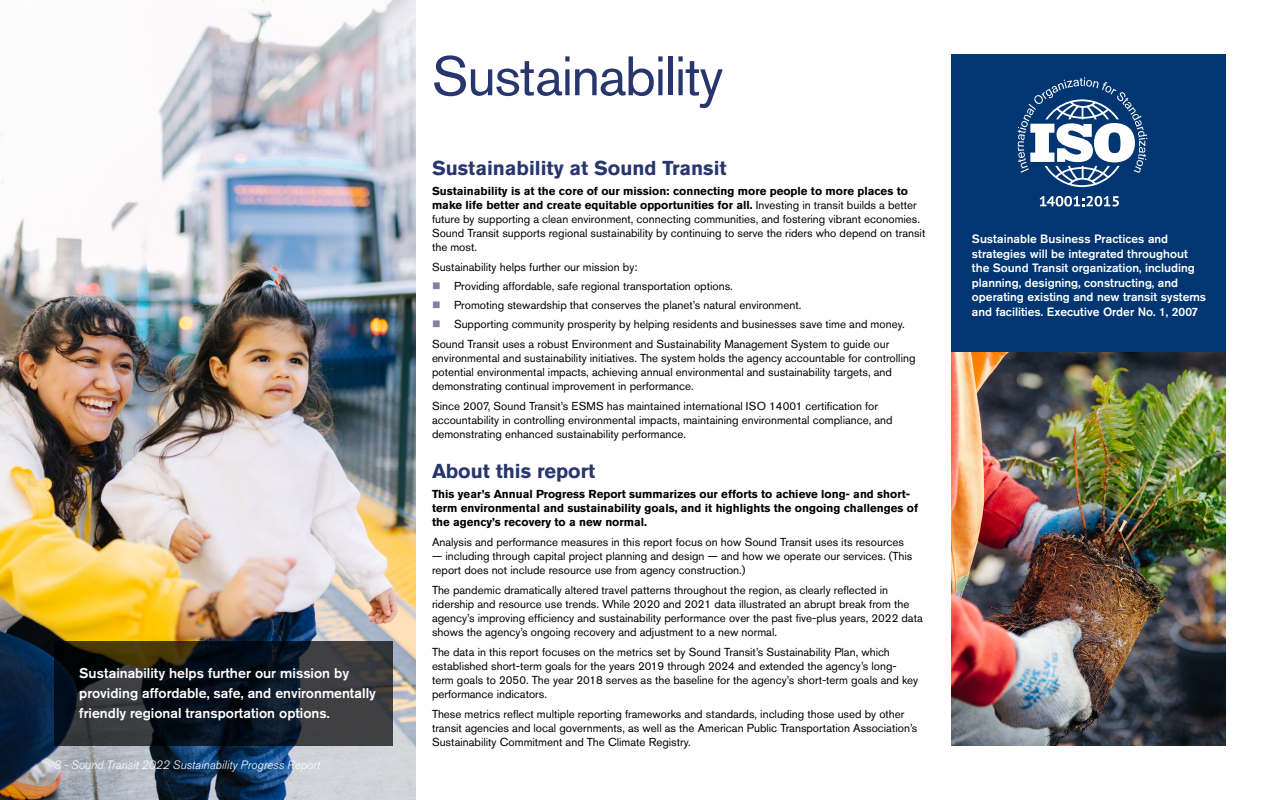
<style>
.page{position:relative;width:1280px;height:800px;background:#fff}
.page>*{position:absolute;margin:0;border:0;box-sizing:border-box;transform-origin:0 0}
.Section_headline{font:55px "Akzidenz Grotesk Std";letter-spacing:-.025em;color:#28366d}
.Headline_AkzGro_Bold_20_22_6px_after_blu{font:700 20px "Akzidenz Grotesk Std";color:#28366d}
.QUOTE_13_18_Akz_Bold_REV{font:500 14px/20px "Akzidenz Grotesk Std";color:#fff}
.Sidebar_text_reverse{font:500 12px/14.5px "Akzidenz Grotesk Std";color:#fff}
.Page_numbers{font:italic 300 12px "Akzidenz Grotesk Std";color:#fff}
.t1{font:11.5px/14px "Akzidenz Grotesk Std";color:#000}
.t2{font:700 11.5px/14px "Akzidenz Grotesk Std";color:#000}
.s1{font-weight:700}
</style>
<div class="page">
<div style="left:951px;top:54px;width:275px;height:298px;background:#013673"></div>
<img style="left:0;top:0;width:416px;height:800px">
<svg style="left:54px;top:641px;width:339px;height:105px;background:#202427"></svg>
<svg style="left:1018px;top:77px;width:129px;height:110px"></svg>
<svg style="left:1040px;top:196px;width:79px;height:11px"></svg>
<img style="left:951px;top:352px;width:275px;height:394px">
<p class="QUOTE_13_18_Akz_Bold_REV" style="left:79px;top:662px;width:298px">Sustainability helps further our mission by providing affordable, safe, and environmentally friendly regional transportation options.</p>
<p class="Page_numbers" style="left:54px;top:758px;width:267px">3 - Sound Transit 2022 Sustainability Progress Report</p>
<p class="Section_headline" style="left:432px;top:43px;width:293px">Sustainability</p>
<p class="Headline_AkzGro_Bold_20_22_6px_after_blu" style="left:432px;top:156px;width:296px">Sustainability at Sound Transit</p>
<p class="t1" style="left:432px;top:184px;width:495px"><span class="s1">Sustainability is at the core of our mission: connecting more people to more places to make life better and create equitable opportunities for all.</span> Investing in transit builds a better future by supporting a clean environment, connecting communities, and fostering vibrant economies.<br>Sound Transit supports regional sustainability by continuing to serve the riders who depend on transit the most.</p>
<p class="t1" style="left:432px;top:260px;width:207px">Sustainability helps further our mission by:</p>
<p class="t1" style="left:454px;top:279px;width:280px">Providing affordable, safe regional transportation options.</p>
<p class="t1" style="left:454px;top:298px;width:349px">Promoting stewardship that conserves the planet’s natural environment.</p>
<p class="t1" style="left:454px;top:317px;width:452px">Supporting community prosperity by helping residents and businesses save time and money.</p>
<p class="t1" style="left:432px;top:337px;width:485px">Sound Transit uses a robust Environment and Sustainability Management System to guide our environmental and sustainability initiatives. The system holds the agency accountable for controlling potential environmental impacts, achieving annual environmental and sustainability targets, and demonstrating continual improvement in performance.</p>
<p class="t1" style="left:432px;top:399px;width:462px">Since 2007, Sound Transit’s ESMS has maintained international ISO 14001 certification for accountability in controlling environmental impacts, maintaining environmental compliance, and demonstrating enhanced sustainability performance.</p>
<p class="Headline_AkzGro_Bold_20_22_6px_after_blu" style="left:432px;top:459px;width:165px">About this report</p>
<p class="t2" style="left:432px;top:487px;width:488px">This year’s Annual Progress Report summarizes our efforts to achieve long- and short&shy;term environmental and sustainability goals, and it highlights the ongoing challenges of the agency’s recovery to a new normal.</p>
<p class="t1" style="left:432px;top:535px;width:474px">Analysis and performance measures in this report focus on how Sound Transit uses its resources</p>
<p class="t1" style="left:432px;top:549px;width:482px">— including through capital project planning and design — and how we operate our services. (This report does not include resource use from agency construction.)</p>
<p class="t1" style="left:432px;top:583px;width:493px">The pandemic dramatically altered travel patterns throughout the region, as clearly reflected in ridership and resource use trends. While 2020 and 2021 data illustrated an abrupt break from the agency’s improving efficiency and sustainability performance over the past five-plus years, 2022 data shows the agency’s ongoing recovery and adjustment to a new normal.</p>
<p class="t1" style="left:432px;top:645px;width:488px">The data in this report focuses on the metrics set by Sound Transit’s Sustainability Plan, which established short-term goals for the years 2019 through 2024 and extended the agency’s long&shy;term goals to 2050. The year 2018 serves as the baseline for the agency’s short-term goals and key performance indicators.</p>
<p class="t1" style="left:432px;top:707px;width:487px">These metrics reflect multiple reporting frameworks and standards, including those used by other transit agencies and local governments, as well as the American Public Transportation Association’s<br>Sustainability Commitment and The Climate Registry.</p>
<p class="Sidebar_text_reverse" style="left:972px;top:232px;width:236px">Sustainable Business Practices and strategies will be integrated throughout the Sound Transit organization, including planning, designing, constructing, and operating existing and new transit systems and facilities. Executive Order No. 1, 2007</p>
</div>
